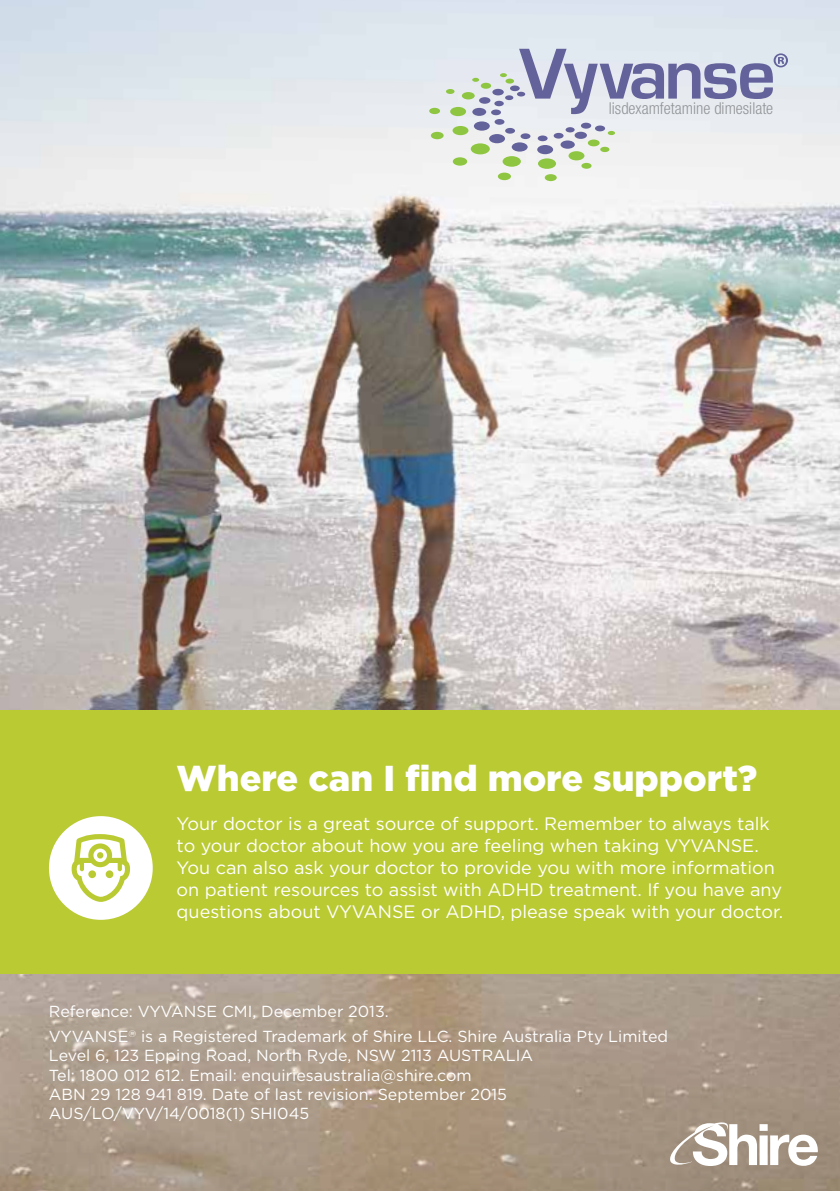
<style>
.page{position:relative;width:840px;height:1191px;background:#fff}
.page>*{position:absolute;margin:0;border:0;box-sizing:border-box;transform-origin:0 0}
.t1{font:900 36px "Gotham";color:#fff}
.t2{font:18px/22px "Gotham";color:#fff}
.t3{font:300 condensed 16.4px "Helvetica Neue LT Std";color:#939598}
.t4{font:16px/19.2px "Gotham";color:#fff}
</style>
<div class="page">
<img style="left:0;top:974px;width:839px;height:217px">
<img style="left:0;top:0;width:839px;height:710px">
<div style="left:0;top:710px;width:839px;height:264px;background:#baca33"></div>
<svg style="left:669px;top:1122px;width:148px;height:44px"></svg>
<div style="left:502px;top:156px;width:18px;height:11px;background:#8ec641;border-radius:50%"></div>
<div style="left:537px;top:158px;width:18px;height:11px;background:#8ec641;border-radius:50%"></div>
<div style="left:568px;top:151px;width:16px;height:9px;background:#8ec641;border-radius:50%"></div>
<div style="left:587px;top:139px;width:12px;height:7px;background:#8ec641;border-radius:50%"></div>
<div style="left:594px;top:125px;width:10px;height:6px;background:#64629b;border-radius:50%"></div>
<svg style="left:607px;top:131px;width:7px;height:4px"></svg>
<div style="left:470px;top:143px;width:19px;height:11px;background:#8ec641;border-radius:50%"></div>
<div style="left:452px;top:126px;width:16px;height:9px;background:#8ec641;border-radius:50%"></div>
<div style="left:450px;top:107px;width:16px;height:9px;background:#8ec641;border-radius:50%"></div>
<div style="left:461px;top:92px;width:13px;height:7px;background:#8ec641;border-radius:50%"></div>
<div style="left:480px;top:83px;width:11px;height:6px;background:#8ec641;border-radius:50%"></div>
<div style="left:511px;top:142px;width:16px;height:10px;background:#64629b;border-radius:50%"></div>
<div style="left:537px;top:145px;width:16px;height:9px;background:#64629b;border-radius:50%"></div>
<div style="left:560px;top:140px;width:14px;height:9px;background:#64629b;border-radius:50%"></div>
<div style="left:574px;top:132px;width:12px;height:7px;background:#64629b;border-radius:50%"></div>
<div style="left:580px;top:123px;width:11px;height:6px;background:#64629b;border-radius:50%"></div>
<div style="left:489px;top:134px;width:15px;height:9px;background:#64629b;border-radius:50%"></div>
<div style="left:473px;top:121px;width:16px;height:10px;background:#64629b;border-radius:50%"></div>
<div style="left:472px;top:108px;width:14px;height:8px;background:#64629b;border-radius:50%"></div>
<div style="left:479px;top:97px;width:11px;height:7px;background:#64629b;border-radius:50%"></div>
<div style="left:492px;top:89px;width:11px;height:6px;background:#64629b;border-radius:50%"></div>
<svg style="left:509px;top:85px;width:10px;height:6px"></svg>
<div style="left:505px;top:79px;width:8px;height:5px;background:#8ec641;border-radius:50%"></div>
<svg style="left:499px;top:73px;width:7px;height:4px"></svg>
<svg style="left:472px;top:78px;width:7px;height:4px"></svg>
<div style="left:445px;top:89px;width:9px;height:5px;background:#8ec641;border-radius:50%"></div>
<div style="left:429px;top:108px;width:11px;height:6px;background:#8ec641;border-radius:50%"></div>
<div style="left:430px;top:132px;width:13px;height:7px;background:#8ec641;border-radius:50%"></div>
<div style="left:452px;top:157px;width:15px;height:9px;background:#8ec641;border-radius:50%"></div>
<div style="left:544px;top:174px;width:12px;height:7px;background:#8ec641;border-radius:50%"></div>
<div style="left:581px;top:163px;width:10px;height:6px;background:#8ec641;border-radius:50%"></div>
<div style="left:600px;top:147px;width:9px;height:5px;background:#8ec641;border-radius:50%"></div>
<div style="left:497px;top:173px;width:13px;height:7px;background:#8ec641;border-radius:50%"></div>
<div style="left:520px;top:133px;width:10px;height:6px;background:#64629b;border-radius:50%"></div>
<div style="left:537px;top:135px;width:10px;height:6px;background:#64629b;border-radius:50%"></div>
<div style="left:553px;top:133px;width:10px;height:6px;background:#64629b;border-radius:50%"></div>
<div style="left:565px;top:127px;width:9px;height:5px;background:#64629b;border-radius:50%"></div>
<div style="left:505px;top:128px;width:9px;height:6px;background:#64629b;border-radius:50%"></div>
<div style="left:494px;top:119px;width:10px;height:6px;background:#64629b;border-radius:50%"></div>
<div style="left:491px;top:109px;width:9px;height:6px;background:#64629b;border-radius:50%"></div>
<div style="left:494px;top:101px;width:9px;height:5px;background:#64629b;border-radius:50%"></div>
<div style="left:505px;top:95px;width:8px;height:5px;background:#64629b;border-radius:50%"></div>
<svg style="left:516px;top:49px;width:271px;height:65px;background:#bdc0d6"></svg>
<div style="left:49px;top:816px;width:104px;height:104px;background:#fff;border-radius:50%"></div>
<svg style="left:71px;top:834px;width:59px;height:68px"></svg>
<p class="t3" style="left:608px;top:98px;width:166px">lisdexamfetamine dimesilate</p>
<h1 class="t1" style="left:176px;top:757px;width:582px">Where can I find more support?</h1>
<p class="t2" style="left:176px;top:812px;width:608px">Your doctor is a great source of support. Remember to always talk to your doctor about how you are feeling when taking VYVANSE.<br>You can also ask your doctor to provide you with more information on patient resources to assist with ADHD treatment. If you have any questions about VYVANSE or ADHD, please speak with your doctor.</p>
<p class="t4" style="left:49px;top:999px;width:620px;line-height:24.8px">Reference: VYVANSE CMI, December 2013.<br>VYVANSE<sup>®</sup> is a Registered Trademark of Shire LLC. Shire Australia Pty Limited</p>
<p class="t4" style="left:49px;top:1045px;width:485px">Level 6, 123 Epping Road, North Ryde, NSW 2113 AUSTRALIA Tel: 1800 012 612. Email: enquiriesaustralia@shire.com<br>ABN 29 128 941 819. Date of last revision: September 2015<br>AUS/LO/VYV/14/0018(1) SHI045</p>
</div>
